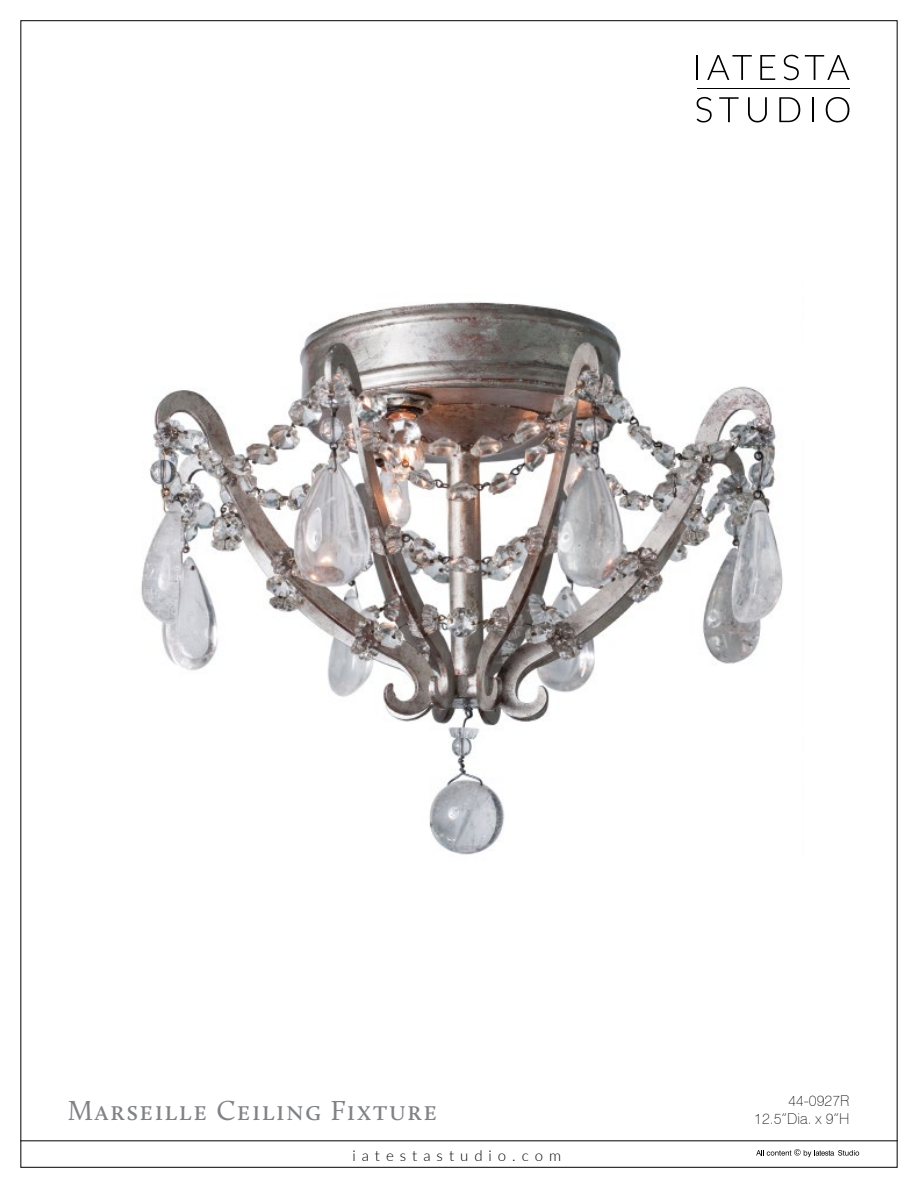
<style>
.page{position:relative;width:918px;height:1188px;background:#fff}
.page>*{position:absolute;margin:0;border:0;box-sizing:border-box;transform-origin:0 0}
.t1{font:28.5px "Calluna";letter-spacing:.05em;color:#818285}
.t2{font:100 15px "Swiss 721 BT";color:#000}
.t3{font:300 15px "Lato";letter-spacing:.4em;color:#000}
</style>
<div class="page">
<svg style="left:784px;top:55px;width:15px;height:25px"></svg>
<svg style="left:697px;top:97px;width:15px;height:26px"></svg>
<svg style="left:697px;top:55px;width:1px;height:25px"></svg>
<svg style="left:707px;top:55px;width:45px;height:25px"></svg>
<svg style="left:760px;top:55px;width:15px;height:25px"></svg>
<svg style="left:805px;top:55px;width:44px;height:25px"></svg>
<svg style="left:719px;top:97px;width:20px;height:25px"></svg>
<svg style="left:748px;top:97px;width:19px;height:25px"></svg>
<svg style="left:779px;top:97px;width:21px;height:25px"></svg>
<hr style="left:812px;top:97px;width:2px;height:25px;background:#000">
<svg style="left:826px;top:97px;width:23px;height:25px"></svg>
<hr style="left:697px;top:88px;width:152px;height:1px;background:#000">
<svg style="left:756px;top:1149px;width:103px;height:8px"></svg>
<hr style="left:20px;top:1141px;width:878px;height:1px;background:#000">
<img style="left:141px;top:302px;width:642px;height:553px">
<p class="t1" style="left:68px;top:1093px;width:371px">Marseille Ceiling Fixture</p>
<p class="t3" style="left:352px;top:1145px;width:210px">iatestastudio.com</p>
<p class="t2" style="left:788px;top:1091px;width:63px">44-0927R</p>
<p class="t2" style="left:754px;top:1109px;width:97px">12.5”Dia. x 9”H</p>
</div>
